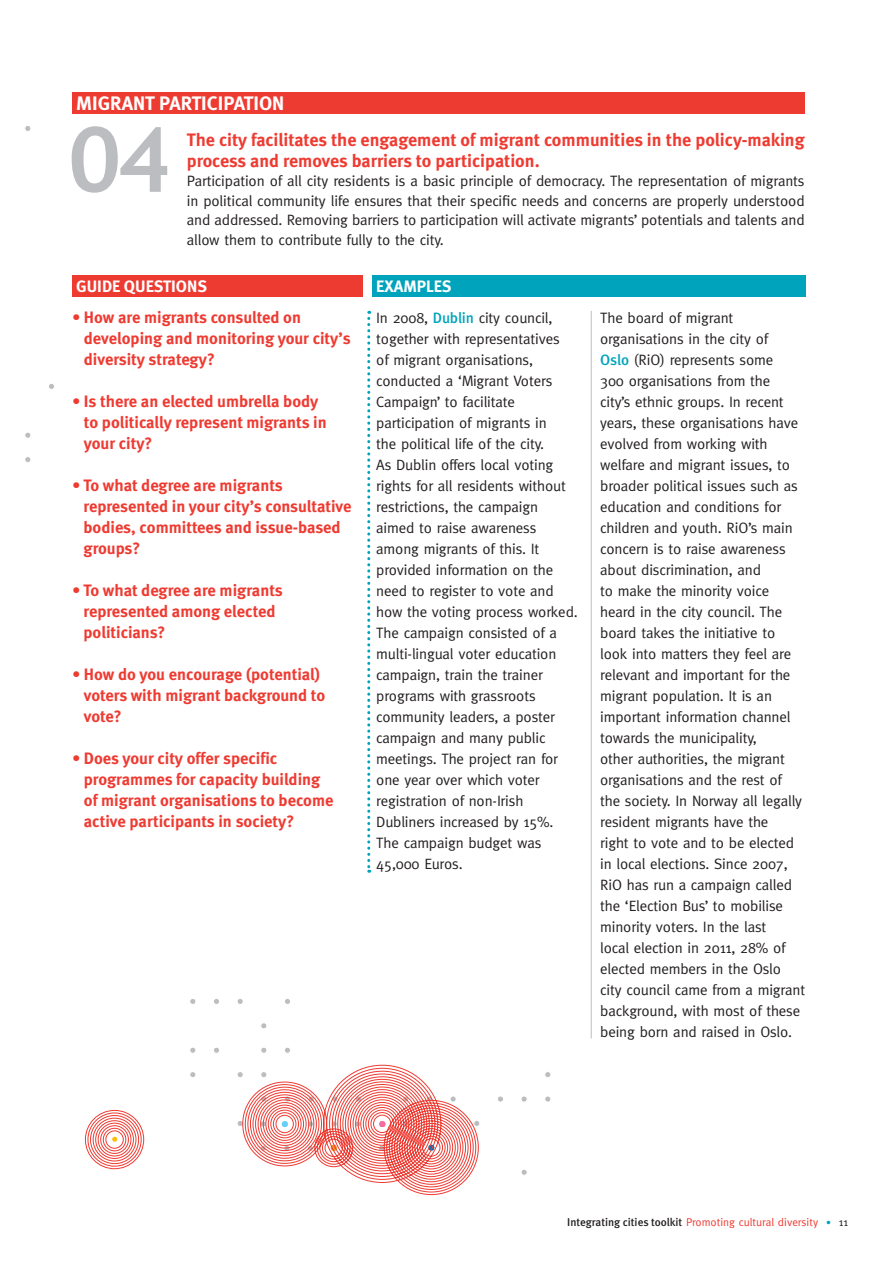
<style>
.page{position:relative;width:893px;height:1263px;background:#fff}
.page>*{position:absolute;margin:0;border:0;box-sizing:border-box;transform-origin:0 0}
.t1{font:700 90px "Trebuchet MS";color:#bcbdc0}
.t2{font:700 19.5px "Meta";color:#fff}
.t3{font:700 18px/21px "Meta";color:#ee3b32}
.t4{font:700 16.5px/21px "Meta";color:#ee3b32}
.t5{font:700 16.5px "Meta";color:#fff}
.t6{font:15px/21px "Meta";letter-spacing:-.01em;color:#231f20}
.t7{font:11.25px "Meta";color:#ee3b32}
.s1{font-weight:500;color:#00a3bc}
.s2{font-weight:500;color:#231f20}
.s3{font-family:"Calibri";color:#00a3bc}
.s4{color:#231f20}
</style>
<div class="page">
<div style="left:72px;top:92px;width:733px;height:21px;background:#ee3b32"></div>
<div style="left:24px;top:456px;width:7px;height:7px;border:1px solid #fff;border-radius:50%"></div>
<div style="left:24px;top:432px;width:7px;height:7px;border:1px solid #fff;border-radius:50%"></div>
<div style="left:25px;top:125px;width:6px;height:7px;background:#bcbdc0;border-radius:50%"></div>
<div style="left:24px;top:125px;width:7px;height:7px;border:1px solid #fff;border-radius:50%"></div>
<div style="left:48px;top:383px;width:7px;height:6px;background:#bcbdc0;border-radius:50%"></div>
<div style="left:48px;top:383px;width:7px;height:7px;border:1px solid #fff;border-radius:50%"></div>
<div style="left:72px;top:276px;width:291px;height:21px;background:#ee3b32"></div>
<div style="left:545px;top:1071px;width:6px;height:7px;background:#bcbdc0;border-radius:50%"></div>
<div style="left:544px;top:1071px;width:7px;height:7px;border:1px solid #fff;border-radius:50%"></div>
<div style="left:544px;top:1095px;width:7px;height:7px;border:1px solid #fff;border-radius:50%"></div>
<div style="left:521px;top:1095px;width:7px;height:7px;border:1px solid #fff;border-radius:50%"></div>
<div style="left:521px;top:1169px;width:7px;height:7px;border:1px solid #fff;border-radius:50%"></div>
<div style="left:497px;top:1096px;width:7px;height:6px;background:#bcbdc0;border-radius:50%"></div>
<div style="left:497px;top:1095px;width:7px;height:7px;border:1px solid #fff;border-radius:50%"></div>
<div style="left:284px;top:998px;width:7px;height:6px;background:#bcbdc0;border-radius:50%"></div>
<div style="left:284px;top:998px;width:7px;height:7px;border:1px solid #fff;border-radius:50%"></div>
<div style="left:284px;top:1047px;width:7px;height:6px;background:#bcbdc0;border-radius:50%"></div>
<div style="left:284px;top:1047px;width:7px;height:7px;border:1px solid #fff;border-radius:50%"></div>
<div style="left:260px;top:1022px;width:7px;height:7px;border:1px solid #fff;border-radius:50%"></div>
<div style="left:260px;top:1047px;width:7px;height:7px;border:1px solid #fff;border-radius:50%"></div>
<div style="left:237px;top:998px;width:7px;height:7px;border:1px solid #fff;border-radius:50%"></div>
<div style="left:213px;top:998px;width:7px;height:6px;background:#bcbdc0;border-radius:50%"></div>
<div style="left:213px;top:998px;width:7px;height:7px;border:1px solid #fff;border-radius:50%"></div>
<div style="left:213px;top:1047px;width:7px;height:6px;background:#bcbdc0;border-radius:50%"></div>
<div style="left:213px;top:1047px;width:7px;height:7px;border:1px solid #fff;border-radius:50%"></div>
<div style="left:189px;top:998px;width:7px;height:7px;border:1px solid #fff;border-radius:50%"></div>
<div style="left:189px;top:1047px;width:7px;height:7px;border:1px solid #fff;border-radius:50%"></div>
<div style="left:190px;top:1071px;width:6px;height:7px;background:#bcbdc0;border-radius:50%"></div>
<div style="left:189px;top:1071px;width:7px;height:7px;border:1px solid #fff;border-radius:50%"></div>
<svg style="left:85px;top:1110px;width:59px;height:59px"></svg>
<svg style="left:237px;top:1064px;width:243px;height:131px"></svg>
<div style="left:372px;top:276px;width:434px;height:21px;background:#00a3bc"></div>
<hr style="left:591px;top:311px;width:1px;height:727px;background:#bcbdc0">
<svg style="left:367px;top:311px;width:3px;height:562px"></svg>
<p class="t2" style="left:76px;top:91px;width:210px">MIGRANT PARTICIPATION</p>
<p class="t1" style="left:68px;top:104px;width:103px">04</p>
<p class="t3" style="left:187px;top:129px;width:619px">The city facilitates the engagement of migrant communities in the policy-making process and removes barriers to participation.</p>
<p class="t6" style="left:187px;top:171px;width:619px;line-height:19.5px;text-align:justify">Participation of all city residents is a basic principle of democracy. The representation of migrants in political community life ensures that their specific needs and concerns are properly understood and addressed. Removing barriers to participation will activate migrants’ potentials and talents and allow them to contribute fully to the city.</p>
<p class="t5" style="left:76px;top:277px;width:132px">GUIDE QUESTIONS</p>
<p class="t5" style="left:376px;top:277px;width:77px">EXAMPLES</p>
<p class="t6" style="left:376px;top:307px;width:203px">In 2008, <span class="s1">Dublin</span> city council, together with representatives<br>of migrant organisations, conducted a ‘Migrant Voters<br>Campaign’ to facilitate participation of migrants in<br>the political life of the city.<br>As Dublin offers local voting rights for all residents without restrictions, the campaign aimed to raise awareness among migrants of this. It provided information on the need to register to vote and how the voting process worked.<br>The campaign consisted of a multi-lingual voter education campaign, train the trainer programs with grassroots community leaders, a poster campaign and many public meetings. The project ran for one year over which voter registration of non-Irish<br>Dubliners increased by 15%.<br>The campaign budget was<br>45,000 Euros.</p>
<p class="t6" style="left:600px;top:307px;width:207px">The board of migrant organisations in the city of<br><span class="s1">Oslo</span> (RiO) represents some<br>300 organisations from the<br>city’s ethnic groups. In recent years, these organisations have evolved from working with welfare and migrant issues, to broader political issues such as education and conditions for children and youth. RiO’s main concern is to raise awareness about discrimination, and<br>to make the minority voice heard in the city council. The board takes the initiative to look into matters they feel are relevant and important for the migrant population. It is an important information channel towards the municipality,<br>other authorities, the migrant organisations and the rest of the society. In Norway all legally resident migrants have the<br>right to vote and to be elected in local elections. Since 2007,<br>RiO has run a campaign called the ‘Election Bus’ to mobilise minority voters. In the last<br>local election in 2011, 28% of elected members in the Oslo city council came from a migrant background, with most of these being born and raised in Oslo.</p>
<p class="t4" style="left:84px;top:307px;width:268px;text-indent:-12px">• How are migrants consulted on developing and monitoring your city’s diversity strategy?</p>
<p class="t4" style="left:84px;top:391px;width:244px;text-indent:-12px">• Is there an elected umbrella body to politically represent migrants in your city?</p>
<p class="t4" style="left:84px;top:475px;width:269px;text-indent:-11px">• To what degree are migrants represented in your city’s consultative bodies, committees and issue-based groups?</p>
<p class="t4" style="left:84px;top:580px;width:201px;text-indent:-11px">• To what degree are migrants represented among elected politicians?</p>
<p class="t4" style="left:84px;top:664px;width:243px;text-indent:-12px">• How do you encourage (potential) voters with migrant background to vote?</p>
<p class="t4" style="left:84px;top:748px;width:251px;text-indent:-12px">• Does your city offer specific programmes for capacity building of migrant organisations to become active participants in society?</p>
<p class="t7" style="left:567px;top:1215px;width:282px"><span class="s2">Integrating cities toolkit</span> Promoting cultural diversity <span class="s3">•</span> <span class="s4">11</span></p>
</div>
